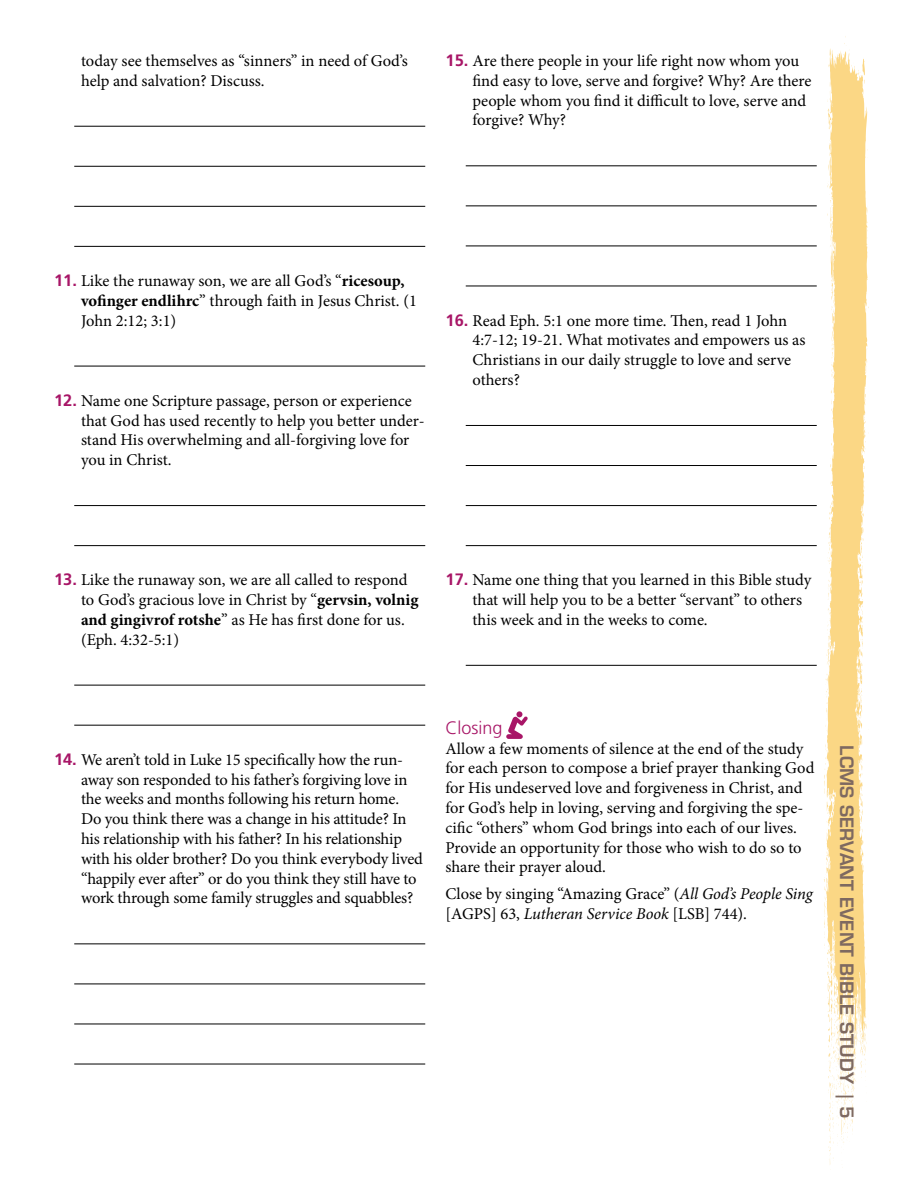
<style>
.page{position:relative;width:918px;height:1188px;background:#fff}
.page>*{position:absolute;margin:0;border:0;box-sizing:border-box;transform-origin:0 0}
.t1{font:600 18px "Eurostile LT Std";color:#7e6960}
.t2{font:300 18px "Frutiger LT Std";color:#a81667}
.t3{font:16.5px/19.8px "Minion Pro";letter-spacing:-.005em;color:#000}
.s1{font-family:"Frutiger LT Std";font-weight:700;color:#a81667}
.s2{font-weight:700}
.s3{font-style:italic}
</style>
<div class="page">
<svg style="left:824px;top:36px;width:45px;height:1132px;fill:#fbd785"></svg>
<hr style="left:74px;top:126px;width:351px;height:1px;background:#000">
<hr style="left:74px;top:166px;width:351px;height:1px;background:#000">
<hr style="left:74px;top:206px;width:351px;height:1px;background:#000">
<hr style="left:74px;top:246px;width:351px;height:1px;background:#000">
<hr style="left:74px;top:366px;width:351px;height:1px;background:#000">
<hr style="left:74px;top:505px;width:351px;height:1px;background:#000">
<hr style="left:74px;top:545px;width:351px;height:1px;background:#000">
<hr style="left:74px;top:685px;width:351px;height:1px;background:#000">
<hr style="left:74px;top:725px;width:351px;height:1px;background:#000">
<hr style="left:74px;top:943px;width:351px;height:1px;background:#000">
<hr style="left:74px;top:984px;width:351px;height:1px;background:#000">
<hr style="left:74px;top:1024px;width:351px;height:1px;background:#000">
<hr style="left:74px;top:1064px;width:351px;height:1px;background:#000">
<hr style="left:466px;top:165px;width:351px;height:1px;background:#000">
<hr style="left:466px;top:205px;width:351px;height:1px;background:#000">
<hr style="left:466px;top:246px;width:351px;height:1px;background:#000">
<hr style="left:466px;top:286px;width:351px;height:1px;background:#000">
<hr style="left:466px;top:425px;width:351px;height:1px;background:#000">
<hr style="left:466px;top:465px;width:351px;height:1px;background:#000">
<hr style="left:466px;top:505px;width:351px;height:1px;background:#000">
<hr style="left:466px;top:545px;width:351px;height:1px;background:#000">
<hr style="left:466px;top:665px;width:351px;height:1px;background:#000">
<svg style="left:506px;top:711px;width:22px;height:28px"></svg>
<p class="t3" style="left:81px;top:51px;width:328px">today see themselves as “sinners” in need of God’s help and salvation? Discuss.</p>
<p class="t3" style="left:472px;top:51px;width:341px;text-indent:-27px"><span class="s1">15.</span> Are there people in your life right now whom you find easy to love, serve and forgive? Why? Are there people whom you find it difficult to love, serve and forgive? Why?</p>
<p class="t3" style="left:81px;top:271px;width:338px;text-indent:-27px"><span class="s1">11.</span> Like the runaway son, we are all God’s “<span class="s2">ricesoup, vofinger endlihrc</span>” through faith in Jesus Christ. (1<br>John 2:12; 3:1)</p>
<p class="t3" style="left:81px;top:391px;width:345px;text-indent:-27px"><span class="s1">12.</span> Name one Scripture passage, person or experience that God has used recently to help you better under&shy;stand His overwhelming and all-forgiving love for you in Christ.</p>
<p class="t3" style="left:472px;top:311px;width:335px;text-indent:-27px"><span class="s1">16.</span> Read Eph. 5:1 one more time. Then, read 1 John 4:7-12; 19-21. What motivates and empowers us as Christians in our daily struggle to love and serve others?</p>
<p class="t3" style="left:81px;top:570px;width:339px;text-indent:-27px"><span class="s1">13.</span> Like the runaway son, we are all called to respond to God’s gracious love in Christ by “<span class="s2">gervsin, volnig and gingivrof rotshe</span>” as He has first done for us. (Eph. 4:32-5:1)</p>
<p class="t3" style="left:472px;top:570px;width:340px;text-indent:-27px"><span class="s1">17.</span> Name one thing that you learned in this Bible study that will help you to be a better “servant” to others this week and in the weeks to come.</p>
<p class="t3" style="left:81px;top:750px;width:344px;text-indent:-27px"><span class="s1">14.</span> We aren’t told in Luke 15 specifically how the run&shy;away son responded to his father’s forgiving love in the weeks and months following his return home.<br>Do you think there was a change in his attitude? In his relationship with his father? In his relationship with his older brother? Do you think everybody lived “happily ever after” or do you think they still have to work through some family struggles and squabbles?</p>
<p class="t2" style="left:446px;top:717px;width:59px">Closing</p>
<p class="t3" style="left:446px;top:739px;width:370px">Allow a few moments of silence at the end of the study for each person to compose a brief prayer thanking God for His undeserved love and forgiveness in Christ, and for God’s help in loving, serving and forgiving the spe&shy;cific “others” whom God brings into each of our lives.<br>Provide an opportunity for those who wish to do so to share their prayer aloud.</p>
<p class="t3" style="left:446px;top:884px;width:369px">Close by singing “Amazing Grace” (<span class="s3">All God’s People Sing </span>[AGPS] 63, <span class="s3">Lutheran Service Book</span> [LSB] 744).</p>
<p class="t1" style="left:858px;top:745px;width:375px;rotate:90deg">LCMS Servant Event bible Study | 5</p>
</div>
